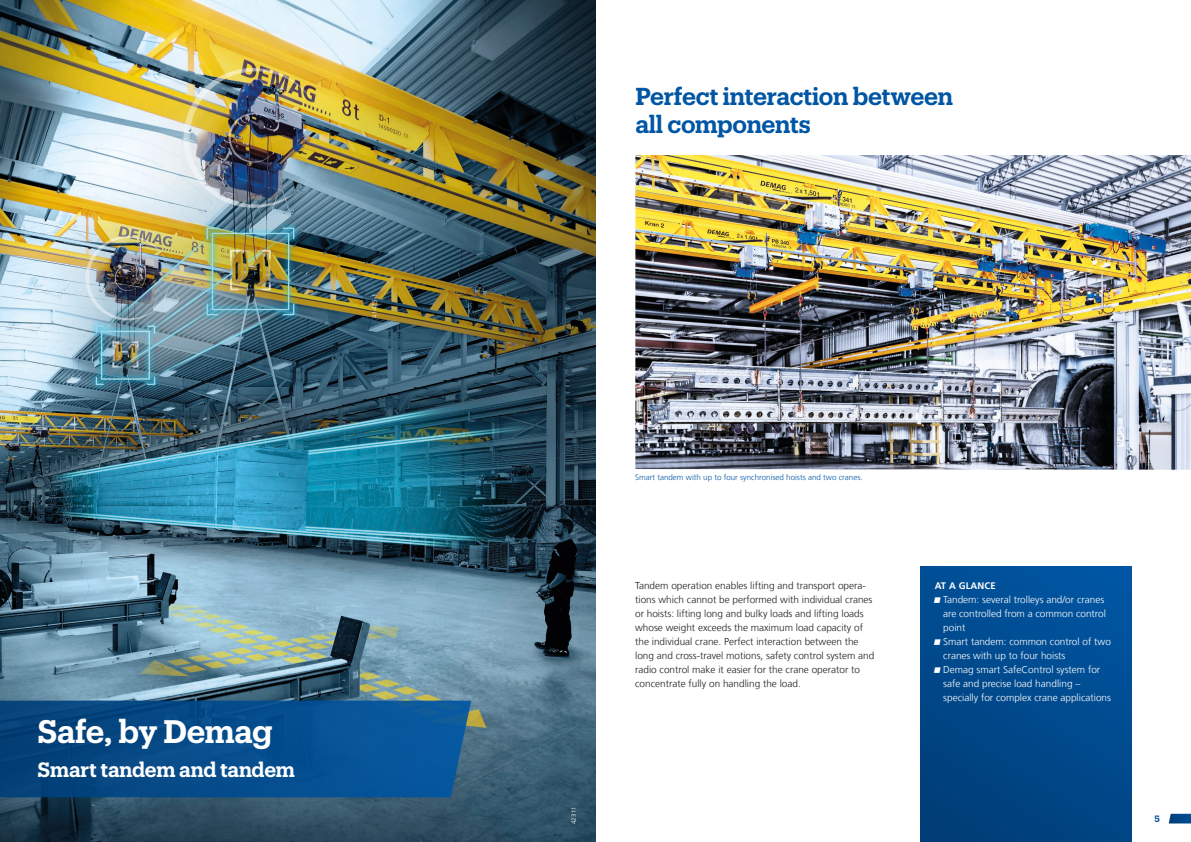
<style>
.page{position:relative;width:1191px;height:842px;background:#fff}
.page>*{position:absolute;margin:0;border:0;box-sizing:border-box;transform-origin:0 0}
.Headline_level_2_36{font:600 31.9px "Produkt";letter-spacing:-.015em;color:#fff}
.Headline_level_3_24{font:600 24px/28px "Produkt";letter-spacing:-.015em;color:#0056a4}
.Headline_level_2_36-2{font:600 20.3px "Produkt";letter-spacing:-.01em;color:#fff}
.Body_copy_45light_10{font:300 10px/14px "Frutiger LT Com";color:#1d1d1b}
.t1{font:300 10px/14px "Frutiger LT Com";color:#fff}
.Body_inline_headline{font:700 9.5px "Frutiger LT Com";letter-spacing:.01em;color:#fff}
.t2{font:600 9px "Produkt";color:#0056a4}
.Image_caption_8_10_5{font:300 8px "Frutiger LT Com";color:#0056a4}
.Image_ID_white{font:300 6px "Frutiger LT Com";letter-spacing:.05em;color:#fff}
</style>
<div class="page">
<div style="left:920px;top:566px;width:211px;height:276px;background:linear-gradient(to bottom,#00539e,#00407b)"></div>
<img style="left:635px;top:155px;width:556px;height:315px">
<img style="left:0;top:0;width:595px;height:842px">
<svg style="left:0;top:701px;width:471px;height:96px;background:#074d8b"></svg>
<svg style="left:1168px;top:814px;width:23px;height:9px"></svg>
<p class="Image_ID_white" style="left:371px;top:317px;width:25px;rotate:-90deg">41475-1</p>
<p class="Headline_level_2_36" style="left:38px;top:709px;width:236px">Safe, by Demag</p>
<p class="Headline_level_2_36-2" style="left:38px;top:755px;width:259px">Smart tandem and tandem</p>
<p class="Headline_level_3_24" style="left:635px;top:81px;width:319px">Perfect interaction between all components</p>
<p class="Image_caption_8_10_5" style="left:635px;top:473px;width:229px">Smart tandem with up to four synchronised hoists and two cranes.</p>
<p class="Body_copy_45light_10" style="left:635px;top:579px;width:241px">Tandem operation enables lifting and transport opera&shy;tions which cannot be performed with individual cranes or hoists: lifting long and bulky loads and lifting loads whose weight exceeds the maximum load capacity of the individual crane. Perfect interaction between the long and cross-travel motions, safety control system and radio control make it easier for the crane operator to concentrate fully on handling the load.</p>
<p class="Body_inline_headline" style="left:934px;top:580px;width:62px">AT A GLANCE</p>
<p class="t1" style="left:943px;top:593px;width:164px;text-indent:-9px">• Tandem: several trolleys and/or cranes are controlled from a common control point</p>
<p class="t1" style="left:943px;top:635px;width:169px;text-indent:-9px">• Smart tandem: common control of two cranes with up to four hoists</p>
<p class="t1" style="left:943px;top:663px;width:169px;text-indent:-9px">• Demag smart SafeControl system for safe and precise load handling – specially for complex crane applications</p>
<p class="Image_ID_white" style="left:570px;top:824px;width:19px;rotate:-90deg">42311</p>
<p class="t2" style="left:1154px;top:812px;width:7px">5</p>
</div>
